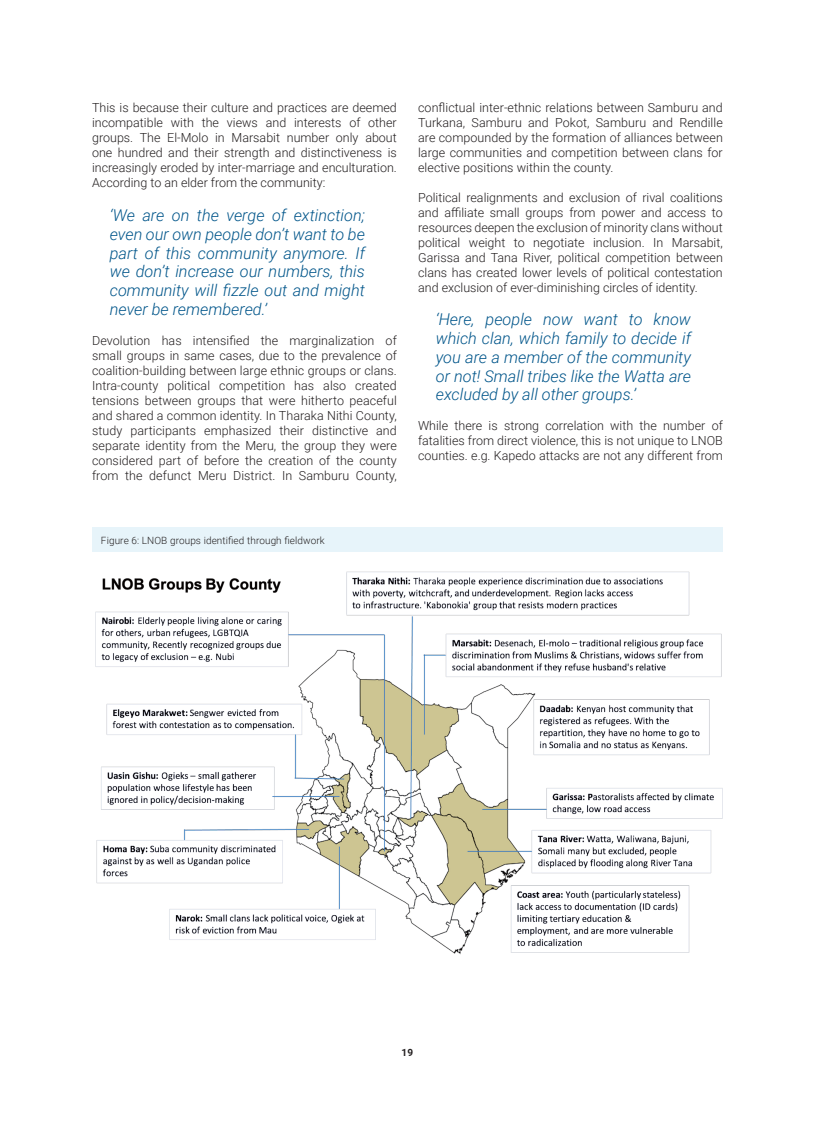
<style>
.page{position:relative;width:815px;height:1124px;background:#fff}
.page>*{position:absolute;margin:0;border:0;box-sizing:border-box;transform-origin:0 0}
.t1{font:italic 300 16.25px/18.8px "Roboto";color:#01558a;text-align:justify}
.t2{font:300 12.5px/15px "Roboto";color:#231f20;text-align:justify}
.t3{font:300 10px "Roboto";letter-spacing:.01em;color:#231f20}
.t4{font:700 10px "Roboto";color:#231f20}
</style>
<div class="page">
<img style="left:95px;top:571px;width:628px;height:384px">
<div style="left:92px;top:527px;width:631px;height:25px;background:#e7f4fa"></div>
<p class="t2" style="left:92px;top:100px;width:306px">This is because their culture and practices are deemed incompatible with the views and interests of other groups. The El-Molo in Marsabit number only about one hundred and their strength and distinctiveness is increasingly eroded by inter-marriage and enculturation.<br>According to an elder from the community:</p>
<h1 class="t1" style="left:110px;top:205px;width:257px">‘We are on the verge of extinction; even our own people don’t want to be part of this community anymore. If we don’t increase our numbers, this community will fizzle out and might never be remembered.’</h1>
<p class="t2" style="left:92px;top:332px;width:306px">Devolution has intensified the marginalization of small groups in same cases, due to the prevalence of coalition-building between large ethnic groups or clans.<br>Intra-county political competition has also created tensions between groups that were hitherto peaceful and shared a common identity. In Tharaka Nithi County, study participants emphasized their distinctive and separate identity from the Meru, the group they were considered part of before the creation of the county from the defunct Meru District. In Samburu County,</p>
<p class="t3" style="left:101px;top:533px;width:225px">Figure 6: LNOB groups identified through fieldwork</p>
<p class="t2" style="left:418px;top:99px;width:306px">conflictual inter-ethnic relations between Samburu and Turkana, Samburu and Pokot, Samburu and Rendille are compounded by the formation of alliances between large communities and competition between clans for elective positions within the county.</p>
<p class="t2" style="left:418px;top:189px;width:306px">Political realignments and exclusion of rival coalitions and affiliate small groups from power and access to resources deepen the exclusion of minority clans without political weight to negotiate inclusion. In Marsabit, Garissa and Tana River, political competition between clans has created lower levels of political contestation and exclusion of ever-diminishing circles of identity.</p>
<h1 class="t1" style="left:436px;top:309px;width:257px">‘Here, people now want to know which clan, which family to decide if you are a member of the community or not! Small tribes like the Watta are excluded by all other groups.’</h1>
<p class="t2" style="left:418px;top:418px;width:306px">While there is strong correlation with the number of fatalities from direct violence, this is not unique to LNOB counties. e.g. Kapedo attacks are not any different from</p>
<p class="t4" style="left:402px;top:1045px;width:13px">19</p>
</div>
